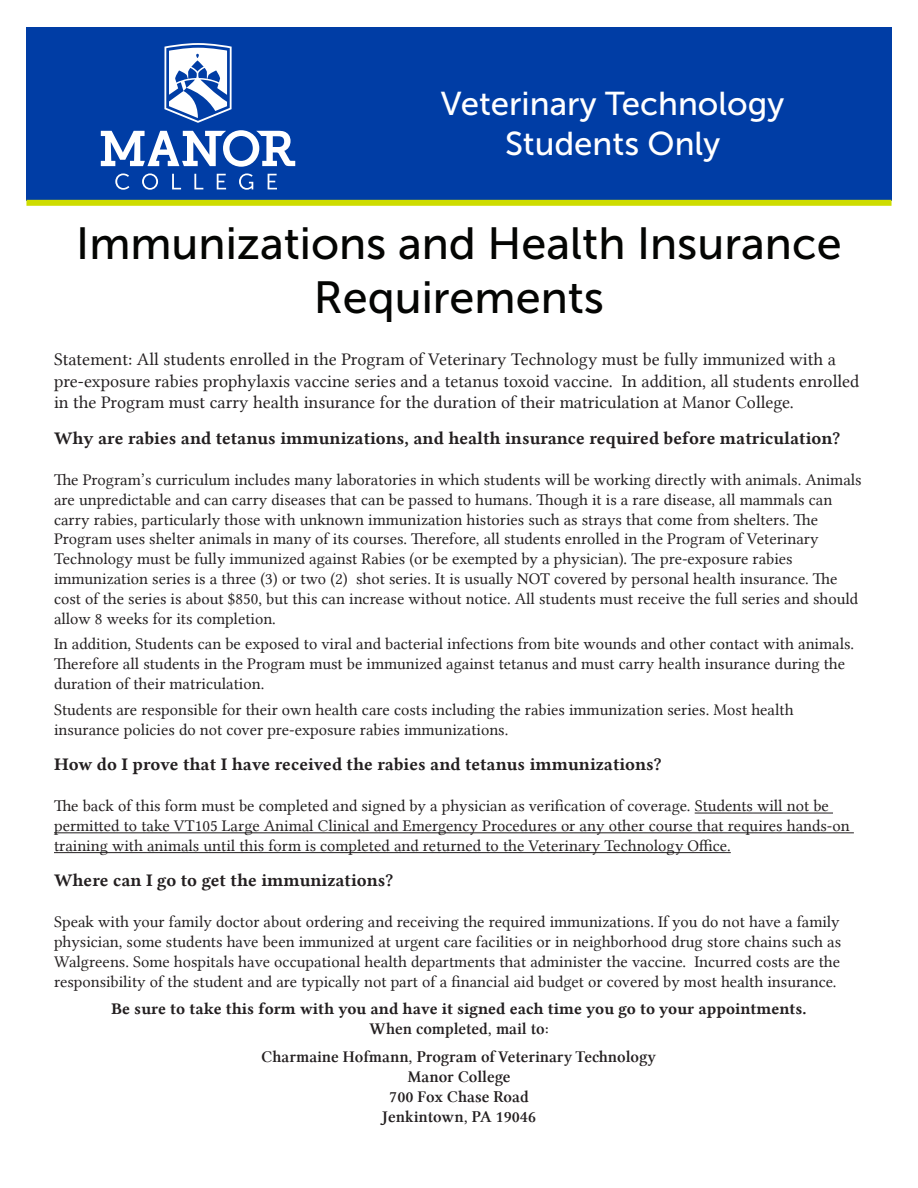
<style>
.page{position:relative;width:918px;height:1188px;background:#fff}
.page>*{position:absolute;margin:0;border:0;box-sizing:border-box;transform-origin:0 0}
.t1{font:45px "Museo Sans 500";color:#040503}
.t2{font:33px "Museo Sans 500";color:#fff}
.t3{font:18px/21.6px "Lin Libertine";color:#231f20}
.t4{font:18px "Lin Libertine B";color:#231f20}
.t5{font:16.5px/19.8px "Lin Libertine";color:#231f20}
.t6{font:16.5px "Lin Libertine Z";color:#231f20}
.t7{font:16.5px "Lin Libertine B";color:#231f20}
</style>
<div class="page">
<div style="left:26px;top:27px;width:866px;height:173px;background:#003da5"></div>
<svg style="left:115px;top:173px;width:14px;height:17px"></svg>
<svg style="left:142px;top:173px;width:16px;height:17px"></svg>
<svg style="left:172px;top:174px;width:9px;height:15px"></svg>
<svg style="left:194px;top:174px;width:9px;height:15px"></svg>
<svg style="left:217px;top:174px;width:9px;height:15px"></svg>
<svg style="left:239px;top:173px;width:14px;height:17px"></svg>
<svg style="left:268px;top:174px;width:9px;height:15px"></svg>
<svg style="left:101px;top:130px;width:194px;height:37px"></svg>
<svg style="left:164px;top:43px;width:68px;height:80px"></svg>
<hr style="left:695px;top:813px;width:138px;height:1px;background:#231f20">
<hr style="left:54px;top:833px;width:800px;height:1px;background:#231f20">
<hr style="left:54px;top:852px;width:677px;height:1px;background:#231f20">
<div style="left:26px;top:200px;width:866px;height:6px;background:#cedc00"></div>
<p class="t2" style="left:441px;top:86px;width:345px">Veterinary Technology</p>
<p class="t2" style="left:505px;top:125px;width:217px">Students Only</p>
<p class="t1" style="left:76px;top:219px;width:767px">Immunizations and Health Insurance</p>
<p class="t1" style="left:314px;top:273px;width:292px">Requirements</p>
<p class="t3" style="left:54px;top:349px;width:807px">Statement: All students enrolled in the Program of Veterinary Technology must be fully immunized with a pre-exposure rabies prophylaxis vaccine series and a tetanus toxoid vaccine. In addition, all students enrolled in the Program must carry health insurance for the duration of their matriculation at Manor College.</p>
<p class="t4" style="left:54px;top:425px;width:788px">Why are rabies and tetanus immunizations, and health insurance required before matriculation?</p>
<p class="t5" style="left:54px;top:470px;width:809px">The Program’s curriculum includes many laboratories in which students will be working directly with animals. Animals are unpredictable and can carry diseases that can be passed to humans. Though it is a rare disease, all mammals can</p>
<p class="t5" style="left:54px;top:509px;width:766px">carry rabies, particularly those with unknown immunization histories such as strays that come from shelters. The</p>
<p class="t5" style="left:54px;top:529px;width:766px">Program uses shelter animals in many of its courses. Therefore, all students enrolled in the Program of Veterinary</p>
<p class="t5" style="left:54px;top:549px;width:740px">Technology must be fully immunized against Rabies (or be exempted by a physician). The pre-exposure rabies</p>
<p class="t5" style="left:54px;top:569px;width:806px">immunization series is a three (3) or two (2) shot series. It is usually NOT covered by personal health insurance. The cost of the series is about $850, but this can increase without notice. All students must receive the full series and should allow 8 weeks for its completion.</p>
<p class="t5" style="left:54px;top:634px;width:802px">In addition, Students can be exposed to viral and bacterial infections from bite wounds and other contact with animals.<br>Therefore all students in the Program must be immunized against tetanus and must carry health insurance during the duration of their matriculation.</p>
<p class="t5" style="left:54px;top:700px;width:741px">Students are responsible for their own health care costs including the rabies immunization series. Most health</p>
<p class="t5" style="left:54px;top:719px;width:456px">insurance policies do not cover pre-exposure rabies immunizations.</p>
<p class="t4" style="left:54px;top:751px;width:609px">How do I prove that I have received the rabies and tetanus immunizations?</p>
<p class="t5" style="left:54px;top:796px;width:797px">The back of this form must be completed and signed by a physician as verification of coverage. Students will not be permitted to take VT105 Large Animal Clinical and Emergency Procedures or any other course that requires hands-on training with animals until this form is completed and returned to the Veterinary Technology Office.</p>
<p class="t4" style="left:54px;top:868px;width:341px">Where can I go to get the immunizations?</p>
<p class="t5" style="left:54px;top:912px;width:789px;text-align:justify">Speak with your family doctor about ordering and receiving the required immunizations. If you do not have a family physician, some students have been immunized at urgent care facilities or in neighborhood drug store chains such as Walgreens. Some hospitals have occupational health departments that administer the vaccine. Incurred costs are the responsibility of the student and are typically not part of a financial aid budget or covered by most health insurance.</p>
<p class="t7" style="left:111px;top:997px;width:697px">Be sure to take this form with you and have it signed each time you go to your appointments.</p>
<p class="t6" style="left:370px;top:1019px;width:180px">When completed, mail to:</p>
<p class="t6" style="left:262px;top:1048px;width:396px">Charmaine Hofmann, Program of Veterinary Technology</p>
<p class="t6" style="left:407px;top:1067px;width:105px">Manor College</p>
<p class="t6" style="left:389px;top:1087px;width:141px">700 Fox Chase Road</p>
<p class="t6" style="left:382px;top:1107px;width:156px">Jenkintown, PA 19046</p>
</div>
